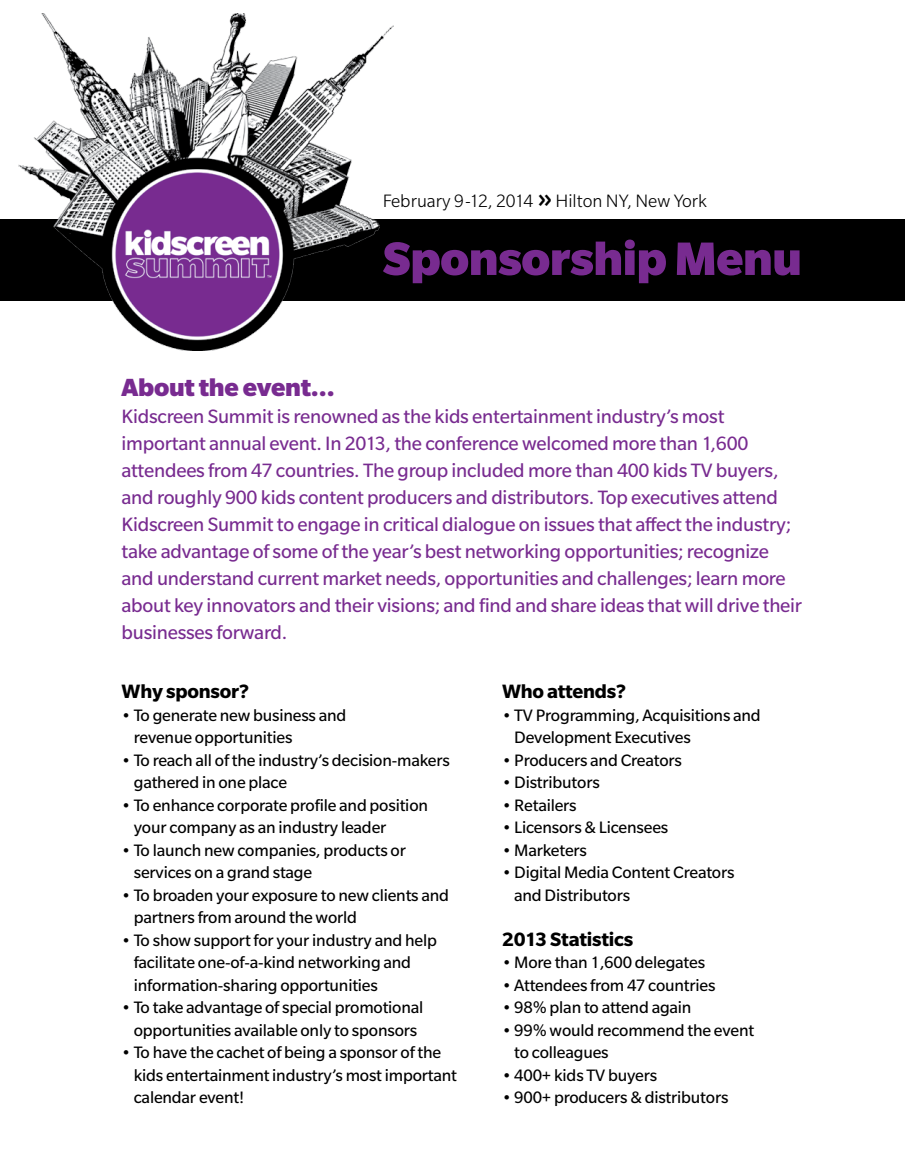
<style>
.page{position:relative;width:905px;height:1175px;background:#fff}
.page>*{position:absolute;margin:0;border:0;box-sizing:border-box;transform-origin:0 0}
.t1{font:900 51px "Slate Std";letter-spacing:-.01em;color:#782b90}
.t2{font:900 27px "Slate Std";letter-spacing:-.01em;color:#782b90}
.t3{font:21px/27px "Slate Std";letter-spacing:-.01em;color:#782b90}
.t4{font:700 21px "Slate Std";letter-spacing:-.01em;color:#000}
.t5{font:300 19.5px "Slate Std";color:#000}
.t6{font:18px/22.5px "Slate Std";letter-spacing:-.01em;color:#000}
.s1{font-weight:700;font-size:27px}
</style>
<div class="page">
<div style="left:0;top:219px;width:904px;height:81px;background:#000"></div>
<img style="left:18px;top:14px;width:375px;height:337px">
<p class="t5" style="left:382px;top:191px;width:326px">February 9-12, 2014 <span class="s1">»</span> Hilton NY, New York</p>
<h1 class="t1" style="left:382px;top:231px;width:421px">Sponsorship Menu</h1>
<h2 class="t2" style="left:122px;top:372px;width:215px">About the event…</h2>
<p class="t3" style="left:122px;top:402px;width:682px">Kidscreen Summit is renowned as the kids entertainment industry’s most important annual event. In 2013, the conference welcomed more than 1,600 attendees from 47 countries. The group included more than 400 kids TV buyers, and roughly 900 kids content producers and distributors. Top executives attend Kidscreen Summit to engage in critical dialogue on issues that affect the industry; take advantage of some of the year’s best networking opportunities; recognize and understand current market needs, opportunities and challenges; learn more about key innovators and their visions; and find and share ideas that will drive their businesses forward.</p>
<p class="t4" style="left:122px;top:680px;width:129px">Why sponsor?</p>
<p class="t6" style="left:134px;top:703px;width:214px;text-indent:-12px">• To generate new business and revenue opportunities</p>
<p class="t6" style="left:134px;top:748px;width:317px;text-indent:-12px">• To reach all of the industry’s decision-makers gathered in one place</p>
<p class="t6" style="left:134px;top:793px;width:296px;text-indent:-12px">• To enhance corporate profile and position your company as an industry leader</p>
<p class="t6" style="left:134px;top:838px;width:274px;text-indent:-12px">• To launch new companies, products or services on a grand stage</p>
<p class="t6" style="left:134px;top:883px;width:317px;text-indent:-12px">• To broaden your exposure to new clients and partners from around the world</p>
<p class="t6" style="left:134px;top:928px;width:305px;text-indent:-12px">• To show support for your industry and help facilitate one-of-a-kind networking and information-sharing opportunities</p>
<p class="t6" style="left:122px;top:996px;width:303px;text-align:center">• To take advantage of special promotional opportunities available only to sponsors</p>
<p class="t6" style="left:134px;top:1041px;width:325px;text-indent:-12px">• To have the cachet of being a sponsor of the kids entertainment industry’s most important calendar event!</p>
<p class="t4" style="left:502px;top:680px;width:125px">Who attends?</p>
<p class="t6" style="left:514px;top:703px;width:248px;text-indent:-12px">• TV Programming, Acquisitions and<br>Development Executives</p>
<p class="t6" style="left:502px;top:748px;width:181px">• Producers and Creators</p>
<p class="t6" style="left:502px;top:771px;width:99px">• Distributors</p>
<p class="t6" style="left:502px;top:793px;width:76px">• Retailers</p>
<p class="t6" style="left:502px;top:816px;width:168px">• Licensors &amp; Licensees</p>
<p class="t6" style="left:502px;top:838px;width:86px">• Marketers</p>
<p class="t6" style="left:514px;top:861px;width:222px;text-indent:-12px">• Digital Media Content Creators and Distributors</p>
<p class="t4" style="left:502px;top:927px;width:133px">2013 Statistics</p>
<p class="t6" style="left:502px;top:951px;width:205px">• More than 1,600 delegates</p>
<p class="t6" style="left:502px;top:973px;width:215px">• Attendees from 47 countries</p>
<p class="t6" style="left:502px;top:996px;width:191px">• 98% plan to attend again</p>
<p class="t6" style="left:514px;top:1018px;width:241px;text-indent:-12px">• 99% would recommend the event to colleagues</p>
<p class="t6" style="left:502px;top:1063px;width:157px">• 400+ kids TV buyers</p>
<p class="t6" style="left:502px;top:1086px;width:228px">• 900+ producers &amp; distributors</p>
</div>
